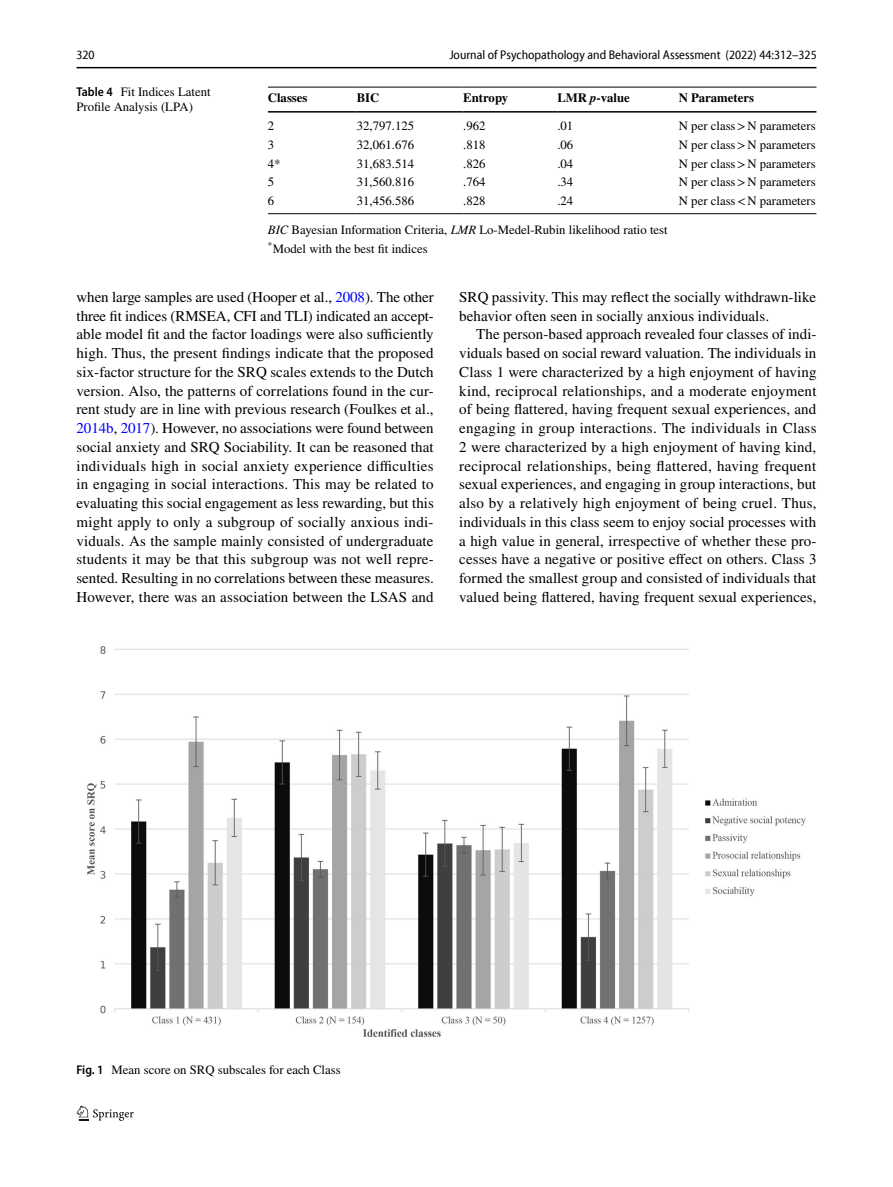
<style>
.page{position:relative;width:893px;height:1187px;background:#fff}
.page>*{position:absolute;margin:0;border:0;box-sizing:border-box;transform-origin:0 0}
.t1{font:15px/18.8px "STIX";letter-spacing:.005em;color:#000;text-align:justify}
.t2{font:12.75px/15px "STIX";color:#000}
.t3{font:semi-condensed 12.75px "Myriad Pro Unic";color:#000}
.t4{font:700 12.75px "STIX";color:#000}
.s1{font-family:"Myriad Pro";font-weight:600;font-stretch:semi-condensed}
.s2{font-style:italic}
.s3{color:#00f}
</style>
<div class="page">
<hr style="left:77px;top:67px;width:739px;height:1px;background:#000">
<hr style="left:268px;top:87px;width:89px;height:1px;background:#000">
<hr style="left:268px;top:111px;width:89px;height:2px;background:#000">
<hr style="left:357px;top:87px;width:106px;height:1px;background:#000">
<hr style="left:357px;top:111px;width:106px;height:2px;background:#000">
<hr style="left:463px;top:87px;width:94px;height:1px;background:#000">
<hr style="left:463px;top:111px;width:94px;height:2px;background:#000">
<hr style="left:557px;top:87px;width:122px;height:1px;background:#000">
<hr style="left:557px;top:111px;width:122px;height:2px;background:#000">
<hr style="left:679px;top:87px;width:137px;height:1px;background:#000">
<hr style="left:679px;top:111px;width:137px;height:2px;background:#000">
<hr style="left:268px;top:213px;width:89px;height:1px;background:#000">
<hr style="left:357px;top:213px;width:106px;height:1px;background:#000">
<hr style="left:463px;top:213px;width:94px;height:1px;background:#000">
<hr style="left:557px;top:213px;width:122px;height:1px;background:#000">
<hr style="left:679px;top:213px;width:137px;height:1px;background:#000">
<img style="left:87px;top:646px;width:719px;height:392px">
<svg style="left:77px;top:1105px;width:57px;height:15px"></svg>
<p class="t3" style="left:77px;top:50px;width:20px">320</p>
<p class="t3" style="left:449px;top:50px;width:369px">Journal of Psychopathology and Behavioral Assessment (2022) 44:312–325</p>
<p class="t2" style="left:77px;top:85px;width:136px"><span class="s1">Table 4</span> Fit Indices Latent<br>Profile Analysis (LPA)</p>
<p class="t4" style="left:268px;top:90px;width:41px">Classes</p>
<p class="t4" style="left:357px;top:90px;width:24px">BIC</p>
<p class="t4" style="left:463px;top:90px;width:46px">Entropy</p>
<p class="t4" style="left:557px;top:90px;width:74px">LMR <span class="s2">p</span>-value</p>
<p class="t4" style="left:679px;top:90px;width:77px">N Parameters</p>
<p class="t2" style="left:268px;top:119px;width:8px">2</p>
<p class="t2" style="left:357px;top:119px;width:59px">32,797.125</p>
<p class="t2" style="left:463px;top:119px;width:24px">.962</p>
<p class="t2" style="left:557px;top:119px;width:17px">.01</p>
<p class="t2" style="left:679px;top:119px;width:138px">N per class&gt;N parameters</p>
<p class="t2" style="left:268px;top:138px;width:8px">3</p>
<p class="t2" style="left:357px;top:138px;width:59px">32,061.676</p>
<p class="t2" style="left:463px;top:138px;width:24px">.818</p>
<p class="t2" style="left:557px;top:138px;width:17px">.06</p>
<p class="t2" style="left:679px;top:138px;width:138px">N per class&gt;N parameters</p>
<p class="t2" style="left:268px;top:157px;width:14px">4*</p>
<p class="t2" style="left:357px;top:157px;width:59px">31,683.514</p>
<p class="t2" style="left:463px;top:157px;width:24px">.826</p>
<p class="t2" style="left:557px;top:157px;width:17px">.04</p>
<p class="t2" style="left:679px;top:157px;width:138px">N per class&gt;N parameters</p>
<p class="t2" style="left:268px;top:175px;width:8px">5</p>
<p class="t2" style="left:357px;top:175px;width:59px">31,560.816</p>
<p class="t2" style="left:463px;top:175px;width:24px">.764</p>
<p class="t2" style="left:557px;top:175px;width:17px">.34</p>
<p class="t2" style="left:679px;top:175px;width:138px">N per class&gt;N parameters</p>
<p class="t2" style="left:268px;top:194px;width:8px">6</p>
<p class="t2" style="left:357px;top:194px;width:59px">31,456.586</p>
<p class="t2" style="left:463px;top:194px;width:24px">.828</p>
<p class="t2" style="left:557px;top:194px;width:17px">.24</p>
<p class="t2" style="left:679px;top:194px;width:138px">N per class&lt;N parameters</p>
<p class="t2" style="left:268px;top:221px;width:401px;line-height:19.2px"><span class="s2">BIC</span> Bayesian Information Criteria, <span class="s2">LMR</span> Lo-Medel-Rubin likelihood ratio test <sup>*</sup>Model with the best fit indices</p>
<p class="t1" style="left:77px;top:288px;width:359px">when large samples are used (Hooper et al., <span class="s3">2008</span>). The other three fit indices (RMSEA, CFI and TLI) indicated an accept&shy;able model fit and the factor loadings were also sufficiently high. Thus, the present findings indicate that the proposed six-factor structure for the SRQ scales extends to the Dutch version. Also, the patterns of correlations found in the cur&shy;rent study are in line with previous research (Foulkes et al., <span class="s3">2014b</span>, <span class="s3">2017</span>). However, no associations were found between social anxiety and SRQ Sociability. It can be reasoned that individuals high in social anxiety experience difficulties in engaging in social interactions. This may be related to evaluating this social engagement as less rewarding, but this might apply to only a subgroup of socially anxious indi&shy;viduals. As the sample mainly consisted of undergraduate students it may be that this subgroup was not well repre&shy;sented. Resulting in no correlations between these measures.<br>However, there was an association between the LSAS and</p>
<p class="t1" style="left:459px;top:288px;width:358px">SRQ passivity. This may reflect the socially withdrawn-like behavior often seen in socially anxious individuals.</p>
<p class="t1" style="left:459px;top:326px;width:359px;text-indent:17px">The person-based approach revealed four classes of indi&shy;viduals based on social reward valuation. The individuals in Class 1 were characterized by a high enjoyment of having kind, reciprocal relationships, and a moderate enjoyment of being flattered, having frequent sexual experiences, and engaging in group interactions. The individuals in Class 2 were characterized by a high enjoyment of having kind, reciprocal relationships, being flattered, having frequent sexual experiences, and engaging in group interactions, but also by a relatively high enjoyment of being cruel. Thus, individuals in this class seem to enjoy social processes with a high value in general, irrespective of whether these pro&shy;cesses have a negative or positive effect on others. Class 3 formed the smallest group and consisted of individuals that valued being flattered, having frequent sexual experiences,</p>
<p class="t2" style="left:77px;top:1062px;width:266px"><span class="s1">Fig. 1</span> Mean score on SRQ subscales for each Class</p>
</div>
